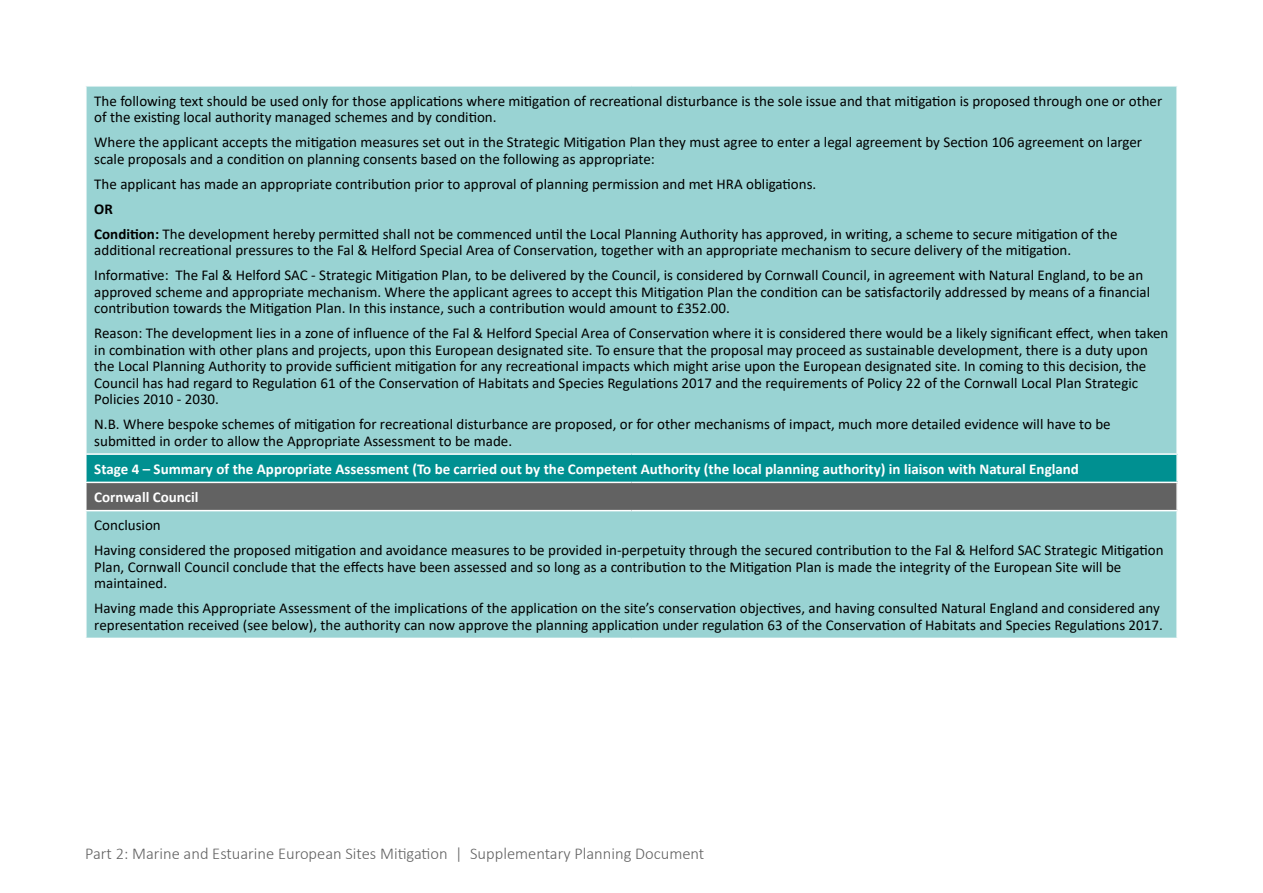
<style>
.page{position:relative;width:1263px;height:893px;background:#fff}
.page>*{position:absolute;margin:0;border:0;box-sizing:border-box;transform-origin:0 0}
.t1{font:300 16.5px "Calibri";color:#626262}
.Table{font:15px/16.5px "Calibri";color:#000}
.Table_Header{font:700 15px "Calibri";color:#fff}
.Table-2{font:700 15px "Calibri";color:#000}
.s1{font-weight:700}
</style>
<div class="page">
<div style="left:87px;top:87px;width:1089px;height:551px;background:#99d3d3"></div>
<div style="left:86px;top:454px;width:1091px;height:28px;background:#009091"></div>
<div style="left:86px;top:482px;width:1091px;height:29px;background:#626262"></div>
<hr style="left:85px;top:453px;width:546px;height:2px;background:#fff">
<hr style="left:85px;top:455px;width:2px;height:27px;background:#fff">
<hr style="left:631px;top:453px;width:547px;height:2px;background:#fff">
<hr style="left:1176px;top:455px;width:2px;height:27px;background:#fff">
<hr style="left:85px;top:482px;width:546px;height:1px;background:#fff">
<hr style="left:85px;top:483px;width:2px;height:27px;background:#fff">
<hr style="left:631px;top:482px;width:547px;height:1px;background:#fff">
<hr style="left:1176px;top:483px;width:2px;height:27px;background:#fff">
<hr style="left:85px;top:510px;width:546px;height:1px;background:#fff">
<hr style="left:631px;top:510px;width:547px;height:1px;background:#fff">
<p class="Table" style="left:94px;top:92px;width:1069px">The following text should be used only for those applications where mitigation of recreational disturbance is the sole issue and that mitigation is proposed through one or other of the existing local authority managed schemes and by condition.</p>
<p class="Table" style="left:94px;top:133px;width:1049px">Where the applicant accepts the mitigation measures set out in the Strategic Mitigation Plan they must agree to enter a legal agreement by Section 106 agreement on larger scale proposals and a condition on planning consents based on the following as appropriate:</p>
<p class="Table" style="left:94px;top:175px;width:724px">The applicant has made an appropriate contribution prior to approval of planning permission and met HRA obligations.</p>
<p class="Table-2" style="left:94px;top:198px;width:20px">OR</p>
<p class="Table" style="left:94px;top:225px;width:1025px"><span class="s1">Condition:</span> The development hereby permitted shall not be commenced until the Local Planning Authority has approved, in writing, a scheme to secure mitigation of the additional recreational pressures to the Fal &amp; Helford Special Area of Conservation, together with an appropriate mechanism to secure delivery of the mitigation.</p>
<p class="Table" style="left:94px;top:266px;width:1057px">Informative: The Fal &amp; Helford SAC - Strategic Mitigation Plan, to be delivered by the Council, is considered by Cornwall Council, in agreement with Natural England, to be an approved scheme and appropriate mechanism. Where the applicant agrees to accept this Mitigation Plan the condition can be satisfactorily addressed by means of a financial contribution towards the Mitigation Plan. In this instance, such a contribution would amount to £352.00.</p>
<p class="Table" style="left:94px;top:324px;width:1076px">Reason: The development lies in a zone of influence of the Fal &amp; Helford Special Area of Conservation where it is considered there would be a likely significant effect, when taken in combination with other plans and projects, upon this European designated site. To ensure that the proposal may proceed as sustainable development, there is a duty upon the Local Planning Authority to provide sufficient mitigation for any recreational impacts which might arise upon the European designated site. In coming to this decision, the Council has had regard to Regulation 61 of the Conservation of Habitats and Species Regulations 2017 and the requirements of Policy 22 of the Cornwall Local Plan Strategic Policies 2010 - 2030.</p>
<p class="Table" style="left:94px;top:415px;width:1018px">N.B. Where bespoke schemes of mitigation for recreational disturbance are proposed, or for other mechanisms of impact, much more detailed evidence will have to be submitted in order to allow the Appropriate Assessment to be made.</p>
<p class="Table_Header" style="left:94px;top:458px;width:986px">Stage 4 – Summary of the Appropriate Assessment (To be carried out by the Competent Authority (the local planning authority) in liaison with Natural England</p>
<p class="Table_Header" style="left:94px;top:487px;width:106px">Cornwall Council</p>
<p class="Table" style="left:94px;top:517px;width:68px">Conclusion</p>
<p class="Table" style="left:94px;top:542px;width:1071px">Having considered the proposed mitigation and avoidance measures to be provided in-perpetuity through the secured contribution to the Fal &amp; Helford SAC Strategic Mitigation<br>Plan, Cornwall Council conclude that the effects have been assessed and so long as a contribution to the Mitigation Plan is made the integrity of the European Site will be maintained.</p>
<p class="Table" style="left:94px;top:600px;width:1070px">Having made this Appropriate Assessment of the implications of the application on the site’s conservation objectives, and having consulted Natural England and considered any representation received (see below), the authority can now approve the planning application under regulation 63 of the Conservation of Habitats and Species Regulations 2017.</p>
<p class="t1" style="left:85px;top:843px;width:621px">Part 2: Marine and Estuarine European Sites Mitigation | Supplementary Planning Document</p>
</div>
